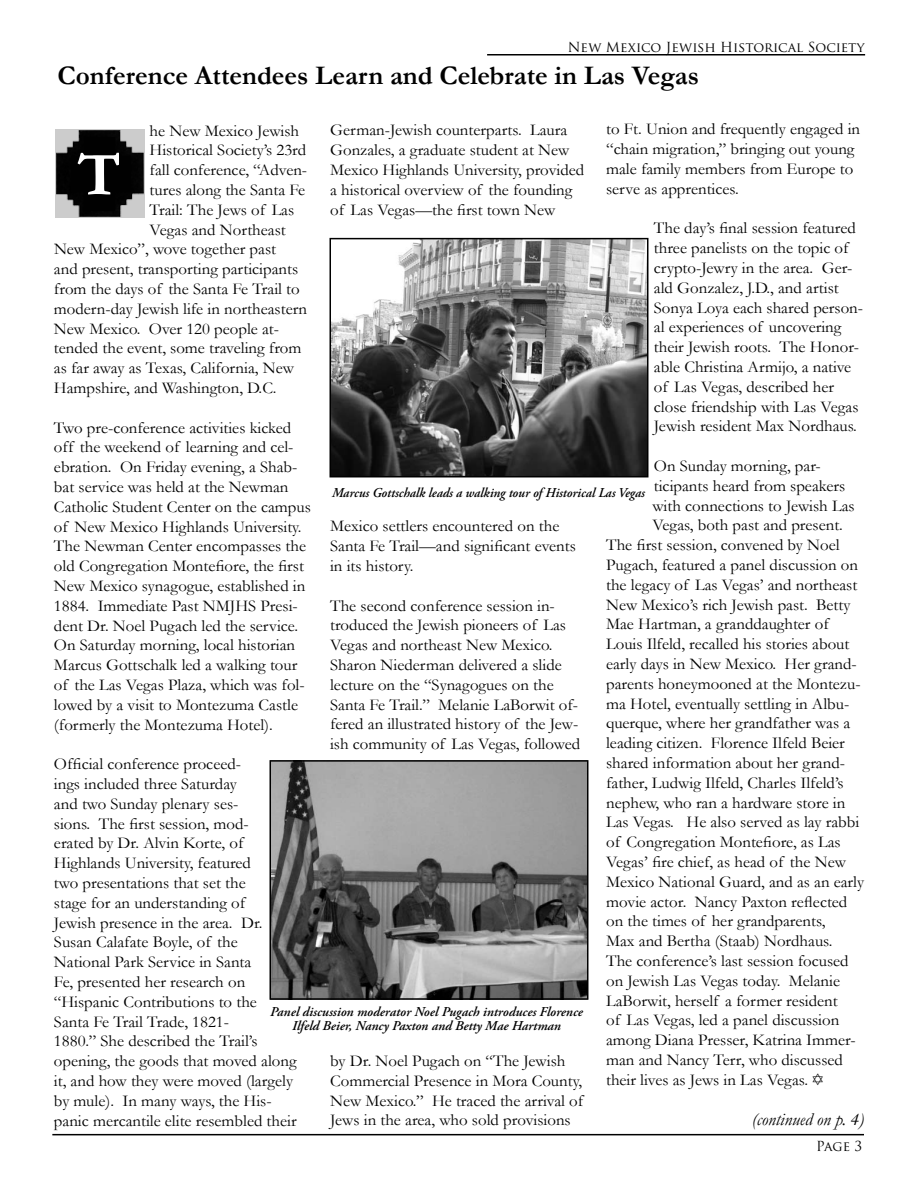
<style>
.page{position:relative;width:918px;height:1188px;background:#fff}
.page>*{position:absolute;margin:0;border:0;box-sizing:border-box;transform-origin:0 0}
.t1{font:700 63px "Garamond";color:#fff}
.t2{font:700 27px "Garamond";color:#000}
.t3{font:italic 18px "Garamond";color:#000}
.t4{font:16.5px/19.8px "Garamond";color:#000}
.t5{font:italic 600 13.5px/13.5px "Adobe Garamond Pro";color:#000;text-align:center}
.t6{font:italic 600 13.5px "Adobe Garamond Pro";color:#000;scale:.96 1}
.t7{font:13.5px "Trajan Pro";color:#000}
</style>
<div class="page">
<hr style="left:487px;top:54px;width:378px;height:2px;background:#000">
<hr style="left:52px;top:1134px;width:812px;height:1px;background:#000">
<img style="left:56px;top:129px;width:88px;height:88px">
<img style="left:333px;top:241px;width:312px;height:233px">
<div style="left:330px;top:238px;width:318px;height:239px;border:2px solid #000"></div>
<img style="left:273px;top:763px;width:312px;height:234px">
<div style="left:270px;top:760px;width:318px;height:240px;border:2px solid #000"></div>
<p class="t7" style="left:568px;top:39px;width:298px">New Mexico Jewish Historical Society</p>
<h2 class="t2" style="left:58px;top:59px;width:643px">Conference Attendees Learn and Celebrate in Las Vegas</h2>
<p class="t4" style="left:330px;top:120px;width:256px">German-Jewish counterparts. Laura Gonzales, a graduate student at New Mexico Highlands University, provided a historical overview of the founding of Las Vegas—the first town New</p>
<p class="t4" style="left:606px;top:119px;width:256px">to Ft. Union and frequently engaged in “chain migration,” bringing out young male family members from Europe to serve as apprentices.</p>
<p class="t4" style="left:654px;top:218px;width:211px">The day’s final session featured three panelists on the topic of crypto-Jewry in the area. Ger&shy;ald Gonzalez, J.D., and artist<br>Sonya Loya each shared person&shy;al experiences of uncovering their Jewish roots. The Honor&shy;able Christina Armijo, a native of Las Vegas, described her close friendship with Las Vegas<br>Jewish resident Max Nordhaus.</p>
<p class="t4" style="left:654px;top:456px;width:169px">On Sunday morning, par-</p>
<p class="t4" style="left:654px;top:475px;width:193px">ticipants heard from speakers</p>
<p class="t4" style="left:652px;top:495px;width:204px">with connections to Jewish Las</p>
<p class="t4" style="left:652px;top:515px;width:192px">Vegas, both past and present.</p>
<p class="t4" style="left:606px;top:535px;width:235px">The first session, convened by Noel</p>
<p class="t4" style="left:606px;top:555px;width:253px">Pugach, featured a panel discussion on</p>
<p class="t4" style="left:606px;top:574px;width:253px">the legacy of Las Vegas’ and northeast</p>
<p class="t4" style="left:606px;top:594px;width:246px">New Mexico’s rich Jewish past. Betty</p>
<p class="t4" style="left:606px;top:614px;width:224px">Mae Hartman, a granddaughter of</p>
<p class="t4" style="left:606px;top:634px;width:245px">Louis Ilfeld, recalled his stories about</p>
<p class="t4" style="left:606px;top:654px;width:252px">early days in New Mexico. Her grand-</p>
<p class="t4" style="left:606px;top:673px;width:256px">parents honeymooned at the Montezu-</p>
<p class="t4" style="left:606px;top:693px;width:245px">ma Hotel, eventually settling in Albu-</p>
<p class="t4" style="left:606px;top:713px;width:246px">querque, where her grandfather was a</p>
<p class="t4" style="left:606px;top:733px;width:240px">leading citizen. Florence Ilfeld Beier</p>
<p class="t4" style="left:606px;top:753px;width:240px">shared information about her grand-</p>
<p class="t4" style="left:606px;top:772px;width:239px">father, Ludwig Ilfeld, Charles Ilfeld’s</p>
<p class="t4" style="left:606px;top:792px;width:241px">nephew, who ran a hardware store in</p>
<p class="t4" style="left:606px;top:812px;width:255px">Las Vegas. He also served as lay rabbi</p>
<p class="t4" style="left:606px;top:832px;width:236px">of Congregation Montefiore, as Las</p>
<p class="t4" style="left:606px;top:852px;width:241px">Vegas’ fire chief, as head of the New</p>
<p class="t4" style="left:606px;top:871px;width:259px">Mexico National Guard, and as an early</p>
<p class="t4" style="left:606px;top:891px;width:243px">movie actor. Nancy Paxton reflected</p>
<p class="t4" style="left:606px;top:911px;width:221px">on the times of her grandparents,</p>
<p class="t4" style="left:606px;top:931px;width:228px">Max and Bertha (Staab) Nordhaus.</p>
<p class="t4" style="left:606px;top:951px;width:244px">The conference’s last session focused</p>
<p class="t4" style="left:606px;top:970px;width:235px">on Jewish Las Vegas today. Melanie</p>
<p class="t4" style="left:606px;top:990px;width:233px">LaBorwit, herself a former resident</p>
<p class="t4" style="left:606px;top:1010px;width:235px">of Las Vegas, led a panel discussion</p>
<p class="t4" style="left:606px;top:1030px;width:251px">among Diana Presser, Katrina Immer-</p>
<p class="t4" style="left:606px;top:1050px;width:238px">man and Nancy Terr, who discussed</p>
<p class="t4" style="left:606px;top:1069px;width:203px">their lives as Jews in Las Vegas.</p>
<p class="t4" style="left:150px;top:120px;width:151px">he New Mexico Jewish</p>
<p class="t4" style="left:150px;top:140px;width:158px">Historical Society’s 23rd</p>
<p class="t4" style="left:150px;top:160px;width:159px">fall conference, “Adven-</p>
<p class="t4" style="left:150px;top:180px;width:157px">tures along the Santa Fe</p>
<p class="t4" style="left:150px;top:200px;width:146px">Trail: The Jews of Las</p>
<p class="t4" style="left:150px;top:219px;width:138px">Vegas and Northeast</p>
<p class="t4" style="left:54px;top:239px;width:224px">New Mexico”, wove together past</p>
<p class="t4" style="left:54px;top:259px;width:246px">and present, transporting participants</p>
<p class="t4" style="left:54px;top:279px;width:247px">from the days of the Santa Fe Trail to</p>
<p class="t4" style="left:54px;top:299px;width:255px">modern-day Jewish life in northeastern</p>
<p class="t4" style="left:54px;top:318px;width:227px">New Mexico. Over 120 people at-</p>
<p class="t4" style="left:54px;top:338px;width:249px">tended the event, some traveling from</p>
<p class="t4" style="left:54px;top:358px;width:241px">as far away as Texas, California, New</p>
<p class="t4" style="left:54px;top:378px;width:224px">Hampshire, and Washington, D.C.</p>
<p class="t4" style="left:54px;top:417px;width:258px">Two pre-conference activities kicked off the weekend of learning and cel&shy;ebration. On Friday evening, a Shab&shy;bat service was held at the Newman Catholic Student Center on the campus of New Mexico Highlands University.<br>The Newman Center encompasses the old Congregation Montefiore, the first New Mexico synagogue, established in 1884. Immediate Past NMJHS Presi&shy;dent Dr. Noel Pugach led the service.<br>On Saturday morning, local historian Marcus Gottschalk led a walking tour of the Las Vegas Plaza, which was fol&shy;lowed by a visit to Montezuma Castle (formerly the Montezuma Hotel).</p>
<p class="t4" style="left:54px;top:754px;width:244px">Official conference proceed-<br>ings included three Saturday<br>and two Sunday plenary ses-<br>sions. The first session, mod-<br>erated by Dr. Alvin Korte, of<br>Highlands University, featured<br>two presentations that set the<br>stage for an understanding of<br>Jewish presence in the area. Dr.<br>Susan Calafate Boyle, of the<br>National Park Service in Santa<br>Fe, presented her research on “Hispanic Contributions to the<br>Santa Fe Trail Trade, 1821-<br>1880.” She described the Trail’s opening, the goods that moved along it, and how they were moved (largely by mule). In many ways, the His&shy;panic mercantile elite resembled their</p>
<h1 class="t1" style="left:78px;top:137px;width:45px">T</h1>
<p class="t6" style="left:332px;top:485px;width:327px">Marcus Gottschalk leads a walking tour of Historical Las Vegas</p>
<p class="t4" style="left:330px;top:516px;width:247px">Mexico settlers encountered on the<br>Santa Fe Trail—and significant events in its history.</p>
<p class="t4" style="left:330px;top:595px;width:252px">The second conference session in&shy;troduced the Jewish pioneers of Las Vegas and northeast New Mexico.<br>Sharon Niederman delivered a slide lecture on the “Synagogues on the Santa Fe Trail.” Melanie LaBorwit of&shy;fered an illustrated history of the Jew&shy;ish community of Las Vegas, followed</p>
<p class="t5" style="left:270px;top:1006px;width:314px">Panel discussion moderator Noel Pugach introduces Florence<br>Ilfeld Beier, Nancy Paxton and Betty Mae Hartman</p>
<p class="t4" style="left:330px;top:1051px;width:255px">by Dr. Noel Pugach on “The Jewish Commercial Presence in Mora County, New Mexico.” He traced the arrival of Jews in the area, who sold provisions</p>
<p class="t3" style="left:752px;top:1108px;width:114px">(continued on p. 4)</p>
<p class="t7" style="left:816px;top:1137px;width:48px">Page 3</p>
</div>
